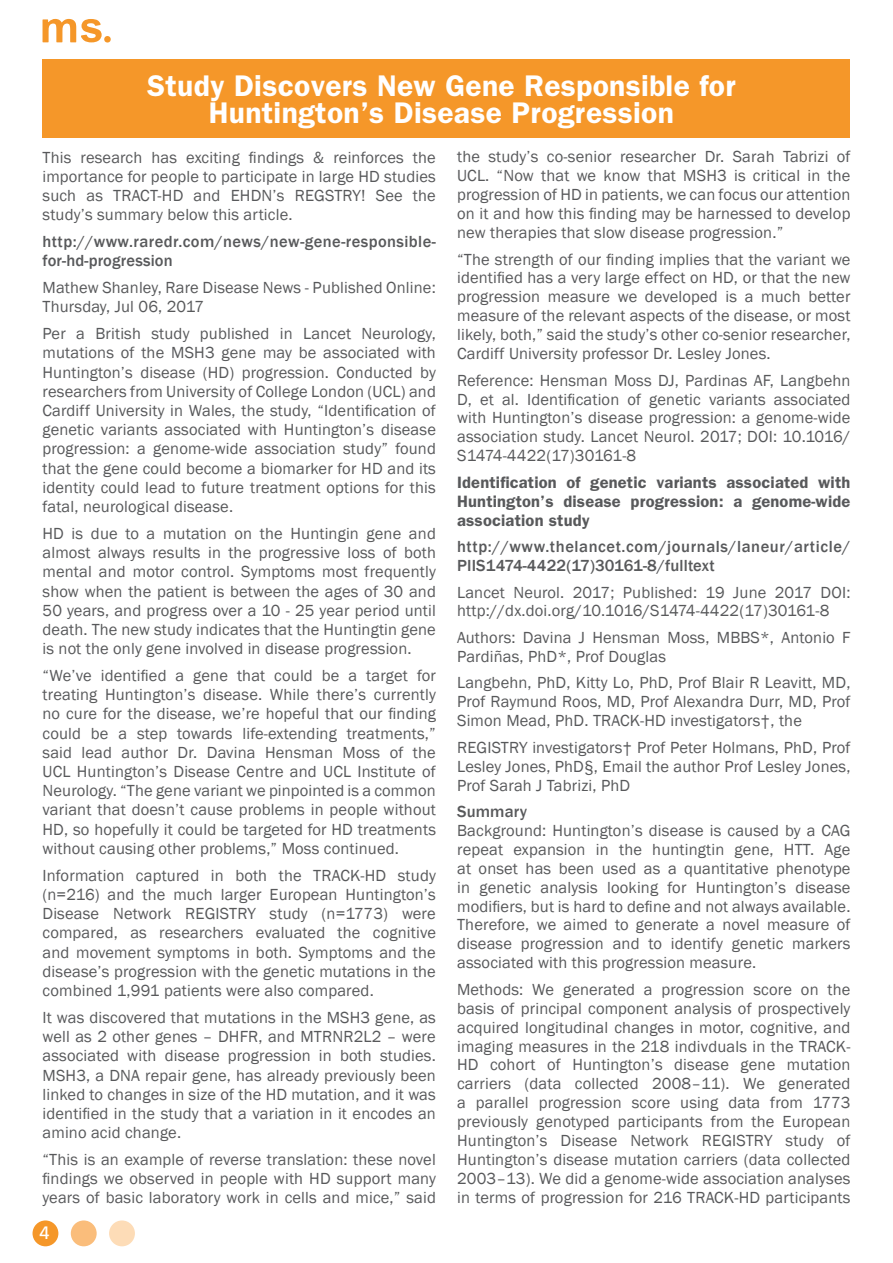
<style>
.page{position:relative;width:893px;height:1263px;background:#fff}
.page>*{position:absolute;margin:0;border:0;box-sizing:border-box;transform-origin:0 0}
.t1{font:600 30px/27px "Franklin Gothic";letter-spacing:.01em;color:#fff;text-align:center}
.t2{font:18px "Frutiger";color:#fff}
.t3{font:16.5px/19.2px "Franklin Gothic";letter-spacing:.01em;color:#58595b;text-align:justify}
.t4{font:500 16.5px/19.2px "Franklin Gothic";letter-spacing:.025em;color:#58595b}
.t5{font:600 16.5px/18.9px "Franklin Gothic";letter-spacing:.01em;color:#58595b;text-align:justify}
</style>
<div class="page">
<svg style="left:43px;top:19px;width:68px;height:24px"></svg>
<div style="left:43px;top:60px;width:807px;height:78px;background:#f59729"></div>
<div style="left:33px;top:1220px;width:25px;height:26px;background:#f59729;border-radius:50%"></div>
<div style="left:71px;top:1220px;width:26px;height:26px;background:#fabd7b;border-radius:50%"></div>
<div style="left:109px;top:1220px;width:26px;height:26px;background:#fddcb7;border-radius:50%"></div>
<h1 class="t1" style="left:147px;top:73px;width:590px">Study Discovers New Gene Responsible for<br>Huntington’s Disease Progression</h1>
<p class="t3" style="left:43px;top:148px;width:395px">This research has exciting findings &amp; reinforces the importance for people to participate in large HD studies such as TRACT-HD and EHDN’s REGSTRY! See the study’s summary below this article.</p>
<p class="t4" style="left:43px;top:232px;width:395px">http://www.raredr.com/news/new-gene-responsible&shy;for-hd-progression</p>
<p class="t3" style="left:43px;top:278px;width:395px">Mathew Shanley, Rare Disease News - Published Online:<br>Thursday, Jul 06, 2017</p>
<p class="t3" style="left:43px;top:324px;width:395px">Per a British study published in Lancet Neurology, mutations of the MSH3 gene may be associated with Huntington’s disease (HD) progression. Conducted by researchers from University of College London (UCL) and Cardiff University in Wales, the study, “Identification of genetic variants associated with Huntington’s disease progression: a genome-wide association study” found that the gene could become a biomarker for HD and its identity could lead to future treatment options for this fatal, neurological disease.</p>
<p class="t3" style="left:43px;top:524px;width:395px">HD is due to a mutation on the Huntingin gene and almost always results in the progressive loss of both mental and motor control. Symptoms most frequently show when the patient is between the ages of 30 and 50 years, and progress over a 10 - 25 year period until death. The new study indicates that the Huntingtin gene is not the only gene involved in disease progression.</p>
<p class="t3" style="left:43px;top:666px;width:395px">“We’ve identified a gene that could be a target for treating Huntington’s disease. While there’s currently no cure for the disease, we’re hopeful that our finding could be a step towards life-extending treatments,” said lead author Dr. Davina Hensman Moss of the UCL Huntington’s Disease Centre and UCL Institute of Neurology. “The gene variant we pinpointed is a common variant that doesn’t cause problems in people without HD, so hopefully it could be targeted for HD treatments without causing other problems,” Moss continued.</p>
<p class="t3" style="left:43px;top:866px;width:395px">Information captured in both the TRACK-HD study (n=216) and the much larger European Huntington’s Disease Network REGISTRY study (n=1773) were compared, as researchers evaluated the cognitive and movement symptoms in both. Symptoms and the disease’s progression with the genetic mutations in the combined 1,991 patients were also compared.</p>
<p class="t3" style="left:43px;top:1008px;width:395px">It was discovered that mutations in the MSH3 gene, as well as 2 other genes – DHFR, and MTRNR2L2 – were associated with disease progression in both studies.<br>MSH3, a DNA repair gene, has already previously been linked to changes in size of the HD mutation, and it was identified in the study that a variation in it encodes an amino acid change.</p>
<p class="t3" style="left:43px;top:1150px;width:395px">“This is an example of reverse translation: these novel findings we observed in people with HD support many years of basic laboratory work in cells and mice,” said</p>
<p class="t3" style="left:457px;top:148px;width:395px">the study’s co-senior researcher Dr. Sarah Tabrizi of UCL. “Now that we know that MSH3 is critical in the progression of HD in patients, we can focus our attention on it and how this finding may be harnessed to develop new therapies that slow disease progression.”</p>
<p class="t3" style="left:457px;top:250px;width:395px">“The strength of our finding implies that the variant we identified has a very large effect on HD, or that the new progression measure we developed is a much better measure of the relevant aspects of the disease, or most likely, both,” said the study’s other co-senior researcher, Cardiff University professor Dr. Lesley Jones.</p>
<p class="t3" style="left:457px;top:371px;width:395px">Reference: Hensman Moss DJ, Pardinas AF, Langbehn D, et al. Identification of genetic variants associated with Huntington’s disease progression: a genome-wide association study. Lancet Neurol. 2017; DOI: 10.1016/ S1474-4422(17)30161-8</p>
<p class="t5" style="left:457px;top:473px;width:395px">Identification of genetic variants associated with Huntington’s disease progression: a genome-wide association study</p>
<p class="t4" style="left:457px;top:537px;width:395px">http://www.thelancet.com/journals/laneur/article/<br>PIIS1474-4422(17)30161-8/fulltext</p>
<p class="t3" style="left:457px;top:583px;width:395px">Lancet Neurol. 2017; Published: 19 June 2017 DOI: http://dx.doi.org/10.1016/S1474-4422(17)30161-8</p>
<p class="t3" style="left:457px;top:628px;width:395px">Authors: Davina J Hensman Moss, MBBS*, Antonio F<br>Pardiñas, PhD*, Prof Douglas</p>
<p class="t3" style="left:457px;top:674px;width:395px">Langbehn, PhD, Kitty Lo, PhD, Prof Blair R Leavitt, MD, Prof Raymund Roos, MD, Prof Alexandra Durr, MD, Prof Simon Mead, PhD. TRACK-HD investigators†, the</p>
<p class="t3" style="left:457px;top:738px;width:395px">REGISTRY investigators† Prof Peter Holmans, PhD, Prof Lesley Jones, PhD§, Email the author Prof Lesley Jones, Prof Sarah J Tabrizi, PhD</p>
<p class="t4" style="left:457px;top:802px;width:72px">Summary</p>
<p class="t3" style="left:457px;top:821px;width:395px">Background: Huntington’s disease is caused by a CAG repeat expansion in the huntingtin gene, HTT. Age at onset has been used as a quantitative phenotype in genetic analysis looking for Huntington’s disease modifiers, but is hard to define and not always available.<br>Therefore, we aimed to generate a novel measure of disease progression and to identify genetic markers associated with this progression measure.</p>
<p class="t3" style="left:457px;top:980px;width:395px">Methods: We generated a progression score on the basis of principal component analysis of prospectively acquired longitudinal changes in motor, cognitive, and imaging measures in the 218 indivduals in the TRACK-HD cohort of Huntington’s disease gene mutation carriers (data collected 2008–11). We generated a parallel progression score using data from 1773 previously genotyped participants from the European Huntington’s Disease Network REGISTRY study of Huntington’s disease mutation carriers (data collected 2003–13). We did a genome-wide association analyses in terms of progression for 216 TRACK-HD participants</p>
<p class="t2" style="left:39px;top:1222px;width:12px">4</p>
</div>
